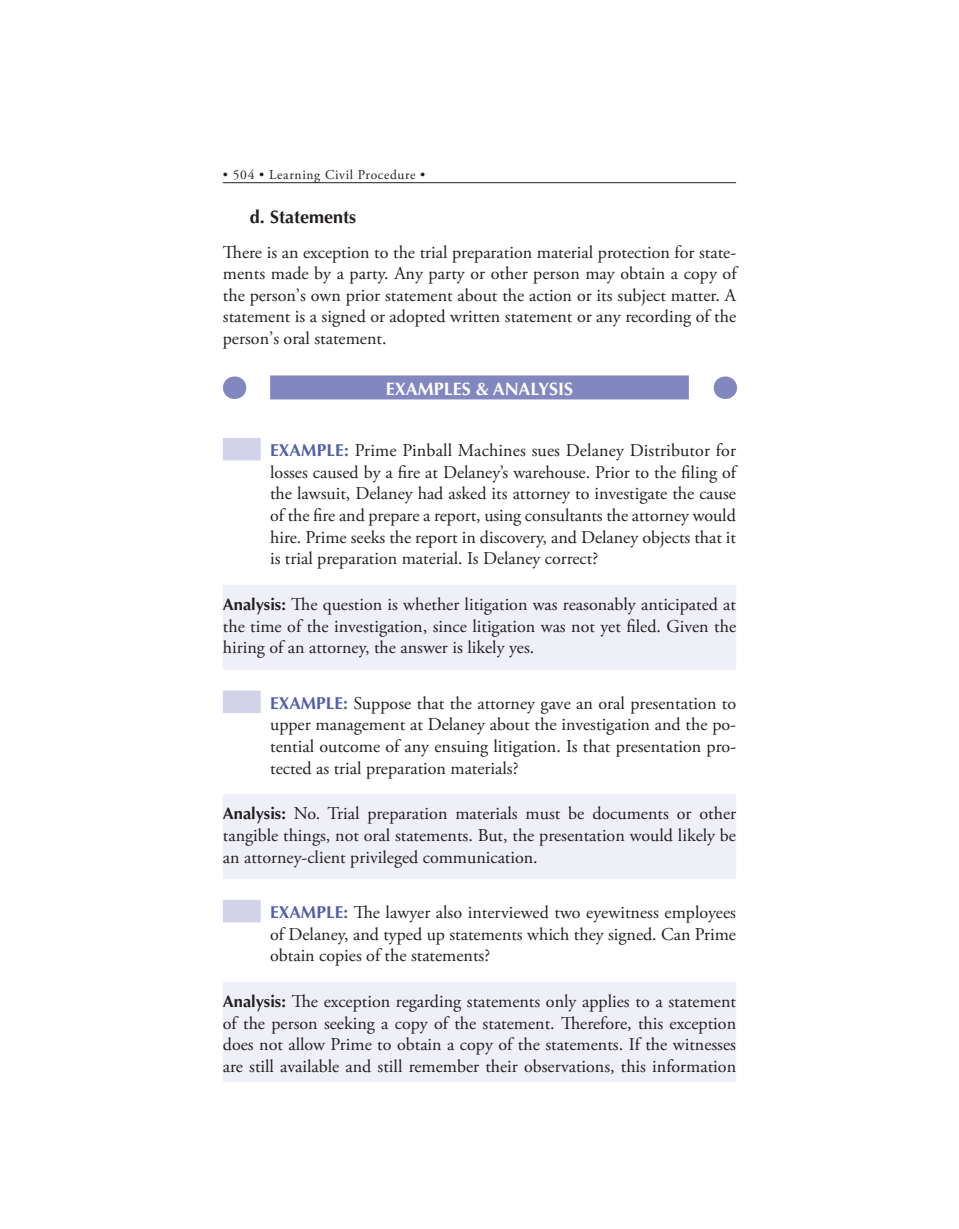
<style>
.page{position:relative;width:959px;height:1229px;background:#fff}
.page>*{position:absolute;margin:0;border:0;box-sizing:border-box;transform-origin:0 0}
.t1{font:18px/21.6px "Adobe Garamond Pro";color:#231f20;text-align:justify}
.t2{font:700 18px "Optima LT Std";color:#fff}
.t3{font:700 18px "Optima LT Std";color:#231f20}
.t4{font:13.5px "Adobe Garamond Pro";letter-spacing:.05em;color:#231f20}
.s1{font-family:"Optima LT Std";font-weight:700;font-size:17.25px;color:#5260a8}
.s2{font-family:"Optima LT Std";font-weight:700;font-size:16.5px}
</style>
<div class="page">
<hr style="left:223px;top:182px;width:513px;height:1px;background:#231f20">
<div style="left:270px;top:375px;width:418px;height:24px;background:#8287bf"></div>
<svg style="left:234px;top:376px;width:1px;height:23px"></svg>
<svg style="left:724px;top:376px;width:1px;height:23px"></svg>
<div style="left:223px;top:438px;width:38px;height:22px;background:#d2d3e8"></div>
<div style="left:223px;top:584px;width:513px;height:26px;background:#eeeff7"></div>
<div style="left:223px;top:591px;width:513px;height:29px;background:#eeeff7"></div>
<div style="left:223px;top:613px;width:513px;height:28px;background:#eeeff7"></div>
<div style="left:223px;top:640px;width:513px;height:30px;background:#eeeff7"></div>
<div style="left:223px;top:690px;width:38px;height:23px;background:#d2d3e8"></div>
<div style="left:223px;top:794px;width:513px;height:25px;background:#eeeff7"></div>
<div style="left:223px;top:800px;width:513px;height:29px;background:#eeeff7"></div>
<div style="left:223px;top:822px;width:513px;height:28px;background:#eeeff7"></div>
<div style="left:223px;top:849px;width:513px;height:30px;background:#eeeff7"></div>
<div style="left:223px;top:900px;width:38px;height:22px;background:#d2d3e8"></div>
<div style="left:223px;top:981px;width:513px;height:26px;background:#eeeff7"></div>
<div style="left:223px;top:988px;width:513px;height:29px;background:#eeeff7"></div>
<div style="left:223px;top:1010px;width:513px;height:28px;background:#eeeff7"></div>
<div style="left:223px;top:1031px;width:513px;height:29px;background:#eeeff7"></div>
<div style="left:223px;top:1053px;width:513px;height:28px;background:#eeeff7"></div>
<p class="t4" style="left:223px;top:166px;width:204px">• 504 • Learning Civil Procedure •</p>
<p class="t3" style="left:250px;top:206px;width:108px">d. Statements</p>
<p class="t1" style="left:223px;top:242px;width:515px">There is an exception to the trial preparation material protection for state&shy;ments made by a party. Any party or other person may obtain a copy of the person’s own prior statement about the action or its subject matter. A statement is a signed or adopted written statement or any recording of the person’s oral statement.</p>
<p class="t2" style="left:386px;top:378px;width:189px">EXAMPLES &amp; ANALYSIS</p>
<p class="t1" style="left:270px;top:440px;width:467px"><span class="s1">EXAMPLE:</span> Prime Pinball Machines sues Delaney Distributor for losses caused by a fire at Delaney’s warehouse. Prior to the filing of the lawsuit, Delaney had asked its attorney to investigate the cause of the fire and prepare a report, using consultants the attorney would hire. Prime seeks the report in discovery, and Delaney objects that it is trial preparation material. Is Delaney correct?</p>
<p class="t1" style="left:223px;top:594px;width:515px"><span class="s2">Analysis:</span> The question is whether litigation was reasonably anticipated at the time of the investigation, since litigation was not yet filed. Given the hiring of an attorney, the answer is likely yes.</p>
<p class="t1" style="left:270px;top:693px;width:467px"><span class="s1">EXAMPLE:</span> Suppose that the attorney gave an oral presentation to upper management at Delaney about the investigation and the po&shy;tential outcome of any ensuing litigation. Is that presentation pro&shy;tected as trial preparation materials?</p>
<p class="t1" style="left:223px;top:803px;width:514px"><span class="s2">Analysis:</span> No. Trial preparation materials must be documents or other tangible things, not oral statements. But, the presentation would likely be an attorney-client privileged communication.</p>
<p class="t1" style="left:270px;top:902px;width:467px"><span class="s1">EXAMPLE:</span> The lawyer also interviewed two eyewitness employees of Delaney, and typed up statements which they signed. Can Prime obtain copies of the statements?</p>
<p class="t1" style="left:223px;top:991px;width:514px"><span class="s2">Analysis:</span> The exception regarding statements only applies to a statement of the person seeking a copy of the statement. Therefore, this exception does not allow Prime to obtain a copy of the statements. If the witnesses are still available and still remember their observations, this information</p>
</div>
